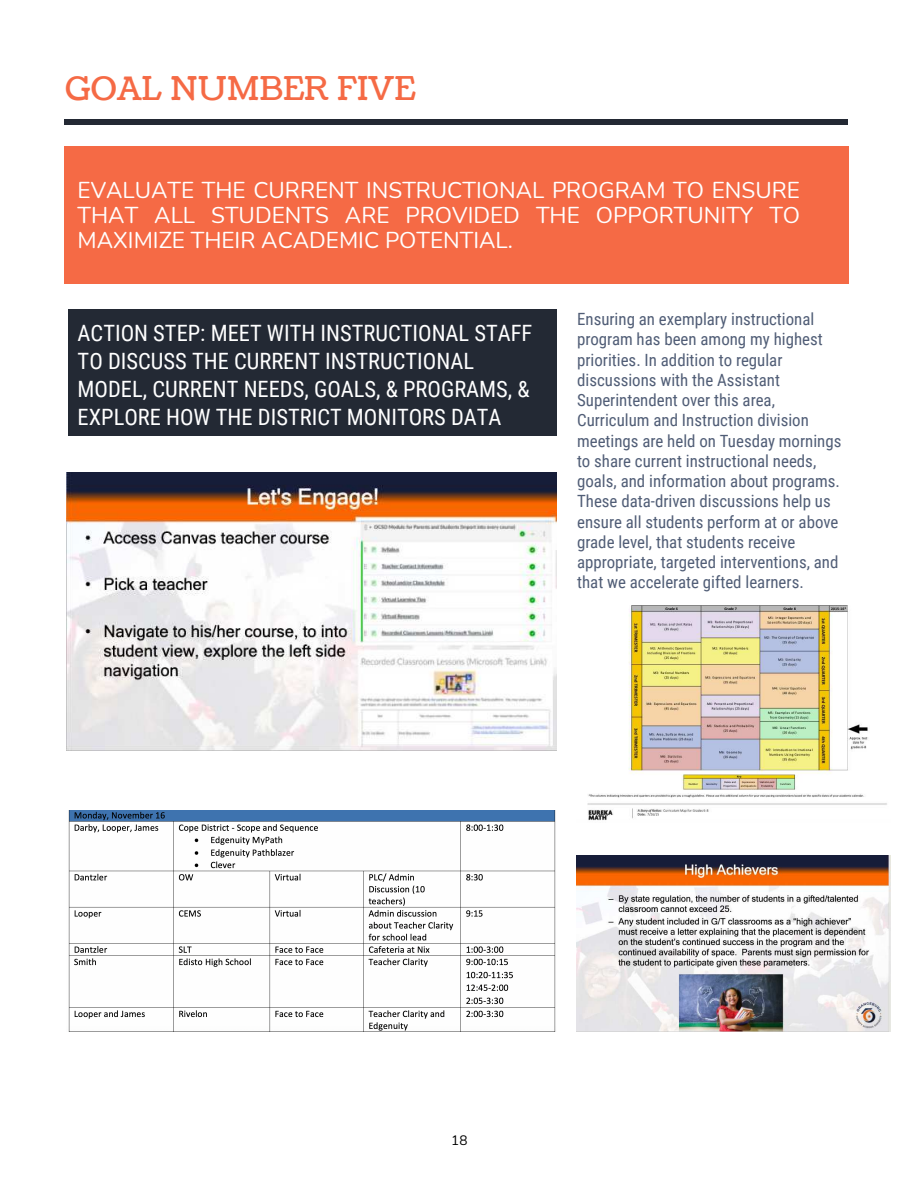
<style>
.page{position:relative;width:918px;height:1188px;background:#fff}
.page>*{position:absolute;margin:0;border:0;box-sizing:border-box;transform-origin:0 0}
.t1{font:32.7px "Coustard";color:#f56a45}
.t2{font:22.5px/28.2px "Roboto Condensed";color:#fff}
.t3{font:22.5px/24.8px "Nunito";color:#fff;text-align:justify}
.t4{font:16.8px/20.2px "Roboto Condensed";color:#505d76}
.t5{font:13.5px "Nunito";color:#000}
</style>
<div class="page">
<div style="left:69px;top:309px;width:488px;height:126px;background:#232934"></div>
<div style="left:64px;top:146px;width:784px;height:137px;background:#f56a45"></div>
<div style="left:64px;top:119px;width:783px;height:6px;background:#232934"></div>
<img style="left:66px;top:472px;width:491px;height:278px">
<img style="left:587px;top:605px;width:300px;height:216px">
<img style="left:576px;top:855px;width:315px;height:177px">
<img style="left:68px;top:810px;width:488px;height:222px">
<h1 class="t1" style="left:65px;top:67px;width:352px">GOAL NUMBER FIVE</h1>
<h2 class="t3" style="left:78px;top:177px;width:724px">EVALUATE THE CURRENT INSTRUCTIONAL PROGRAM TO ENSURE THAT ALL STUDENTS ARE PROVIDED THE OPPORTUNITY TO MAXIMIZE THEIR ACADEMIC POTENTIAL.</h2>
<h2 class="t2" style="left:78px;top:318px;width:456px">ACTION STEP: MEET WITH INSTRUCTIONAL STAFF TO DISCUSS THE CURRENT INSTRUCTIONAL MODEL, CURRENT NEEDS, GOALS, &amp; PROGRAMS, &amp; EXPLORE HOW THE DISTRICT MONITORS DATA</h2>
<p class="t4" style="left:577px;top:308px;width:266px">Ensuring an exemplary instructional program has been among my highest priorities. In addition to regular discussions with the Assistant Superintendent over this area, Curriculum and Instruction division meetings are held on Tuesday mornings to share current instructional needs, goals, and information about programs.<br>These data-driven discussions help us ensure all students perform at or above grade level, that students receive appropriate, targeted interventions, and that we accelerate gifted learners.</p>
<p class="t5" style="left:451px;top:1131px;width:18px">18</p>
</div>
